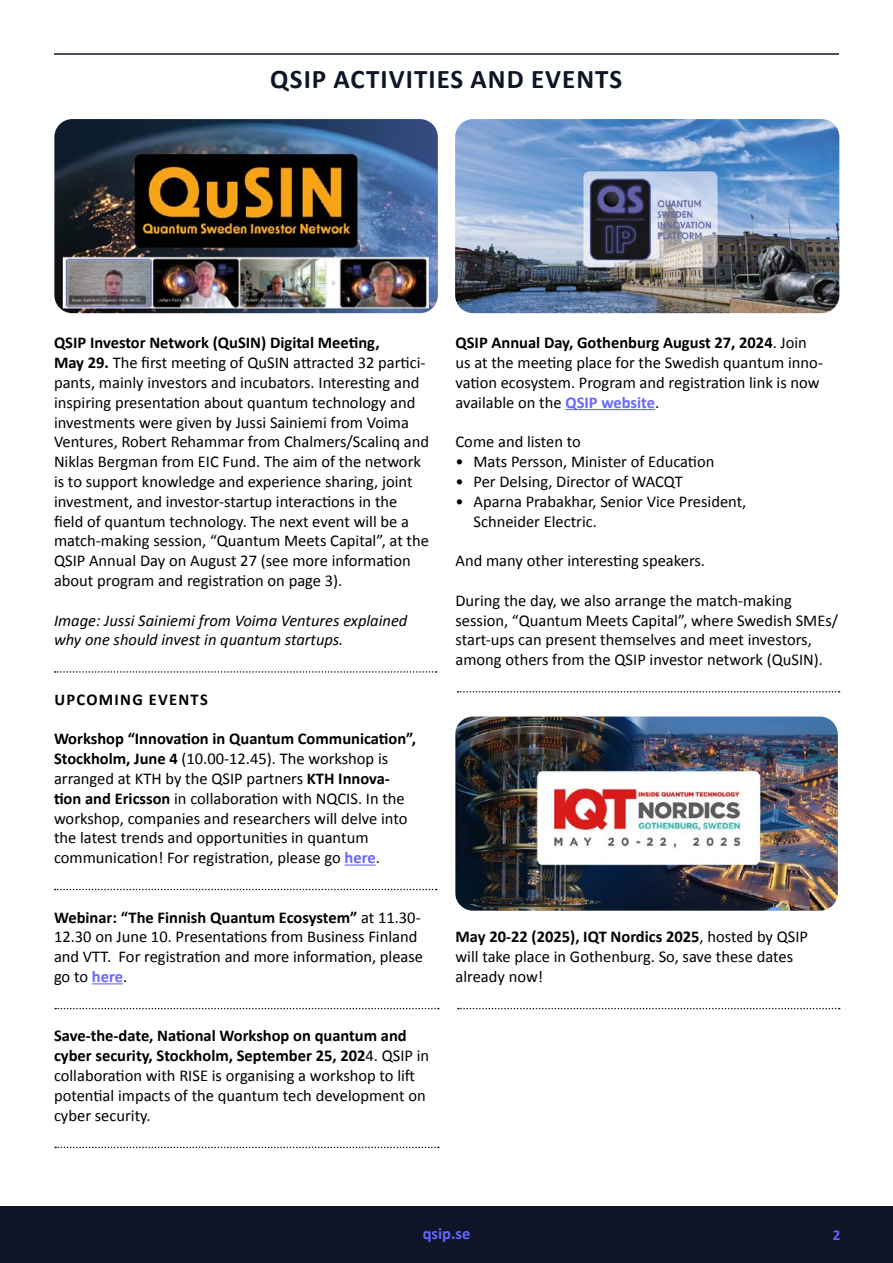
<style>
.page{position:relative;width:893px;height:1263px;background:#fff}
.page>*{position:absolute;margin:0;border:0;box-sizing:border-box;transform-origin:0 0}
.t1{font:700 27px "Calibri";letter-spacing:.04em;color:#0f1426}
.t2{font:16.5px/19.8px "Calibri";color:#000}
.t3{font:italic 16.5px/19.8px "Calibri";color:#000}
.t4{font:700 16.5px "Calibri";letter-spacing:.08em;color:#000}
.t5{font:700 16.5px "Calibri";color:#66f}
.t6{font:700 15px "Calibri";color:#66f}
.s1{font-weight:700}
.s2{font-weight:700;color:#66f}
</style>
<div class="page">
<div style="left:0;top:1206px;width:893px;height:57px;background:#0f1426"></div>
<hr style="left:345px;top:864px;width:31px;height:1px;background:#66f">
<hr style="left:92px;top:983px;width:31px;height:1px;background:#66f">
<hr style="left:565px;top:409px;width:90px;height:1px;background:#66f">
<img style="left:455px;top:119px;width:384px;height:194px">
<svg style="left:55px;top:1008px;width:384px;height:1px"></svg>
<svg style="left:55px;top:671px;width:382px;height:2px"></svg>
<img style="left:54px;top:119px;width:384px;height:194px">
<hr style="left:54px;top:53px;width:785px;height:2px;background:#0f1426">
<svg style="left:458px;top:691px;width:382px;height:1px"></svg>
<svg style="left:55px;top:889px;width:382px;height:1px"></svg>
<svg style="left:458px;top:1008px;width:382px;height:1px"></svg>
<img style="left:455px;top:716px;width:383px;height:195px">
<svg style="left:55px;top:1147px;width:384px;height:1px"></svg>
<h1 class="t1" style="left:270px;top:60px;width:354px">QSIP ACTIVITIES AND EVENTS</h1>
<p class="t2" style="left:54px;top:332px;width:377px"><span class="s1">QSIP Investor Network (QuSIN) Digital Meeting,<br>May 29.</span> The first meeting of QuSIN attracted 32 partici&shy;pants, mainly investors and incubators. Interesting and inspiring presentation about quantum technology and investments were given by Jussi Sainiemi from Voima Ventures, Robert Rehammar from Chalmers/Scalinq and Niklas Bergman from EIC Fund. The aim of the network is to support knowledge and experience sharing, joint investment, and investor-startup interactions in the field of quantum technology. The next event will be a match-making session, “Quantum Meets Capital”, at the QSIP Annual Day on August 27 (see more information about program and registration on page 3).</p>
<p class="t3" style="left:54px;top:609px;width:355px">Image: Jussi Sainiemi from Voima Ventures explained why one should invest in quantum startups.</p>
<p class="t4" style="left:54px;top:688px;width:155px">UPCOMING EVENTS</p>
<p class="t2" style="left:54px;top:728px;width:364px"><span class="s1">Workshop “Innovation in Quantum Communication”, Stockholm, June 4</span> (10.00-12.45). The workshop is arranged at KTH by the QSIP partners <span class="s1">KTH Innova&shy;tion and Ericsson</span> in collaboration with NQCIS. In the workshop, companies and researchers will delve into the latest trends and opportunities in quantum communication! For registration, please go <span class="s2">here</span>.</p>
<p class="t2" style="left:54px;top:906px;width:371px"><span class="s1">Webinar: “The Finnish Quantum Ecosystem”</span> at 11.30- 12.30 on June 10. Presentations from Business Finland and VTT. For registration and more information, please go to <span class="s2">here</span>.</p>
<p class="t2" style="left:54px;top:1025px;width:377px"><span class="s1">Save-the-date, National Workshop on quantum and cyber security, Stockholm, September 25, 202</span>4. QSIP in collaboration with RISE is organising a workshop to lift potential impacts of the quantum tech development on cyber security.</p>
<p class="t2" style="left:455px;top:332px;width:369px"><span class="s1">QSIP Annual Day, Gothenburg August 27, 2024</span>. Join us at the meeting place for the Swedish quantum inno&shy;vation ecosystem. Program and registration link is now available on the <span class="s2">QSIP website</span>.</p>
<p class="t2" style="left:455px;top:431px;width:127px">Come and listen to</p>
<p class="t2" style="left:455px;top:451px;width:260px">• Mats Persson, Minister of Education</p>
<p class="t2" style="left:455px;top:471px;width:229px">• Per Delsing, Director of WACQT</p>
<p class="t2" style="left:473px;top:491px;width:274px;text-indent:-18px">• Aparna Prabakhar, Senior Vice President,<br>Schneider Electric.</p>
<p class="t2" style="left:455px;top:550px;width:251px">And many other interesting speakers.</p>
<p class="t2" style="left:455px;top:590px;width:384px">During the day, we also arrange the match-making session, “Quantum Meets Capital”, where Swedish SMEs/ start-ups can present themselves and meet investors, among others from the QSIP investor network (QuSIN).</p>
<p class="t2" style="left:455px;top:926px;width:354px"><span class="s1">May 20-22 (2025), IQT Nordics 2025</span>, hosted by QSIP will take place in Gothenburg. So, save these dates already now!</p>
<p class="t5" style="left:423px;top:1222px;width:49px">qsip.se</p>
<p class="t6" style="left:833px;top:1225px;width:9px">2</p>
</div>
